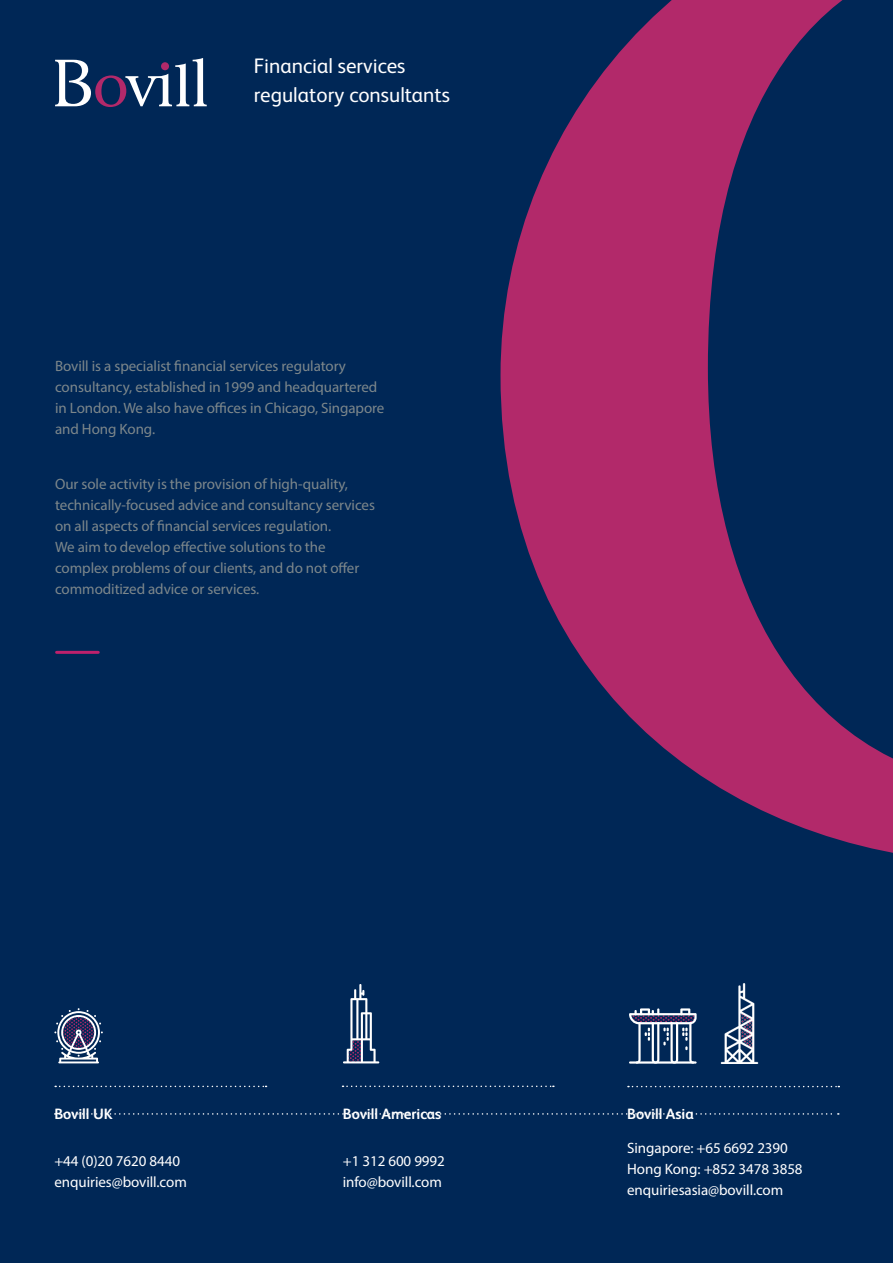
<style>
.page{position:relative;width:893px;height:1263px;background:#002756}
.page>*{position:absolute;margin:0;border:0;box-sizing:border-box;transform-origin:0 0}
.Quote_navy{font:21px "FS Albert";color:#fff}
.t1{font:15px/21px "Myriad Pro";letter-spacing:-.005em;color:#7d878b}
.t2{font:15px/21px "Myriad Pro";letter-spacing:-.005em;color:#fff}
.t3{font:700 15px "FS Albert";letter-spacing:-.005em;color:#fff}
</style>
<div class="page">
<svg style="left:500px;top:0;width:393px;height:863px;background:#54275f"></svg>
<hr style="left:57px;top:651px;width:41px;height:3px;background:#be216c">
<svg style="left:343px;top:1085px;width:211px;height:2px"></svg>
<svg style="left:343px;top:984px;width:36px;height:79px;background:#425c7f"></svg>
<svg style="left:55px;top:1086px;width:212px;height:1px"></svg>
<svg style="left:54px;top:1008px;width:49px;height:55px"></svg>
<svg style="left:55px;top:1113px;width:784px;height:2px;background:#2e4e74"></svg>
<svg style="left:628px;top:1086px;width:211px;height:1px"></svg>
<svg style="left:629px;top:1008px;width:68px;height:56px"></svg>
<img style="left:719px;top:984px;width:42px;height:79px">
<svg style="left:55px;top:58px;width:152px;height:49px"></svg>
<div style="left:161px;top:62px;width:8px;height:8px;background:#b2296a;border-radius:50%"></div>
<p class="Quote_navy" style="left:254px;top:52px;width:153px">Financial services</p>
<p class="Quote_navy" style="left:254px;top:80px;width:198px">regulatory consultants</p>
<p class="t1" style="left:55px;top:355px;width:331px">Bovill is a specialist financial services regulatory consultancy, established in 1999 and headquartered in London. We also have offices in Chicago, Singapore and Hong Kong.</p>
<p class="t1" style="left:55px;top:473px;width:321px">Our sole activity is the provision of high-quality, technically-focused advice and consultancy services on all aspects of financial services regulation.<br>We aim to develop effective solutions to the complex problems of our clients, and do not offer commoditized advice or services.</p>
<p class="t3" style="left:54px;top:1104px;width:60px">Bovill UK</p>
<p class="t2" style="left:54px;top:1150px;width:134px">+44 (0)20 7620 8440 enquiries@bovill.com</p>
<p class="t3" style="left:343px;top:1104px;width:100px">Bovill Americas</p>
<p class="t2" style="left:343px;top:1150px;width:104px">+1 312 600 9992 info@bovill.com</p>
<p class="t3" style="left:627px;top:1104px;width:68px">Bovill Asia</p>
<p class="t2" style="left:627px;top:1137px;width:177px">Singapore: +65 6692 2390<br>Hong Kong: +852 3478 3858 enquiriesasia@bovill.com</p>
</div>
